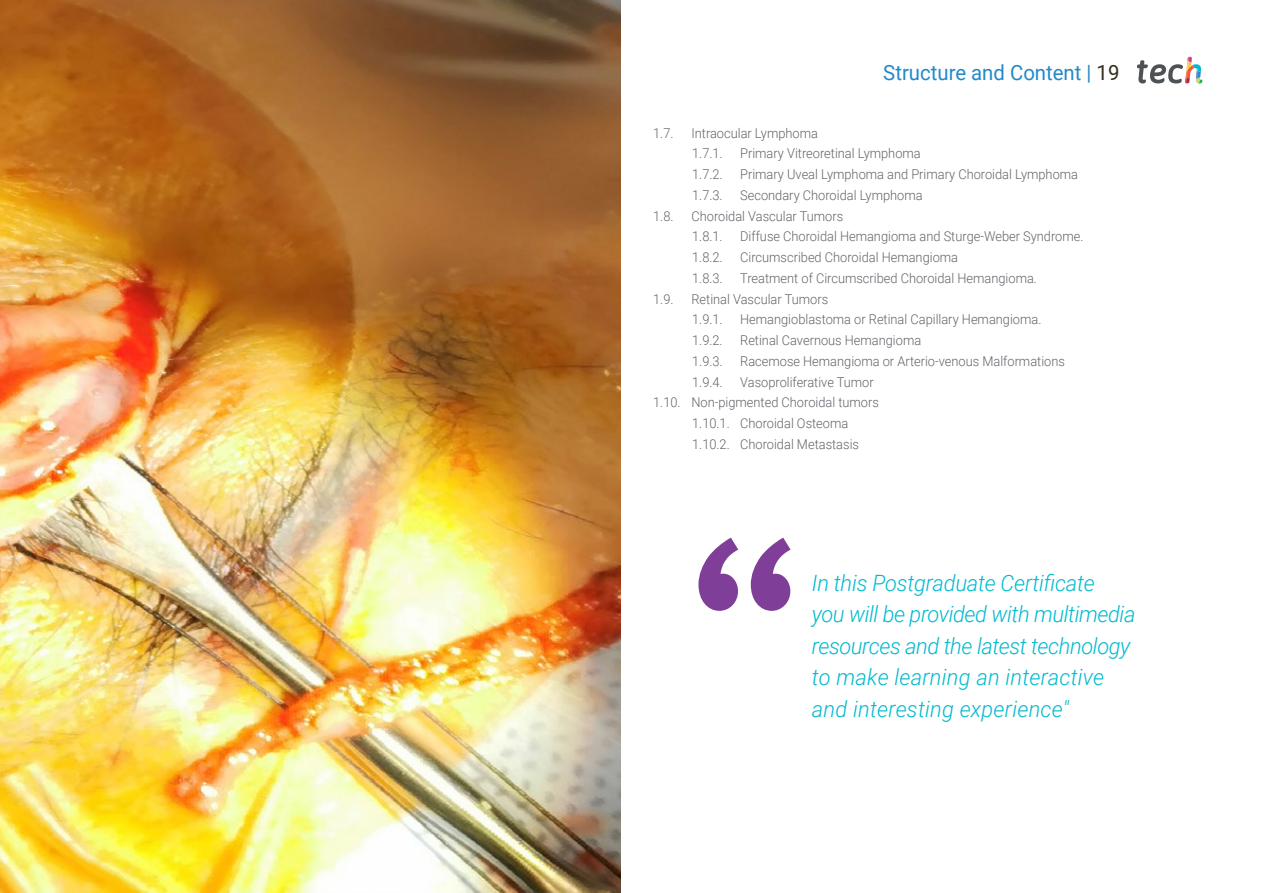
<style>
.page{position:relative;width:1263px;height:893px;background:#fff}
.page>*{position:absolute;margin:0;border:0;box-sizing:border-box;transform-origin:0 0}
.t1{font:italic 300 22.5px/31.5px "Roboto";letter-spacing:-.01em;color:#00bacf}
.t2{font:21px "Roboto";color:#2289ca}
.t3{font:300 13.5px/20.7px "Roboto";color:#61646a;scale:.95 1}
.s1{color:#312e20}
</style>
<div class="page">
<svg style="left:1137px;top:57px;width:65px;height:27px"></svg>
<svg style="left:698px;top:538px;width:93px;height:73px"></svg>
<img style="left:0;top:0;width:621px;height:893px">
<h2 class="t2" style="left:883px;top:57px;width:238px">Structure and Content | <span class="s1">19</span></h2>
<p class="t3" style="left:653px;top:122px;width:23px">1.7.</p>
<p class="t3" style="left:691px;top:122px;width:135px">Intraocular Lymphoma<br>1.7.1.</p>
<p class="t3" style="left:740px;top:143px;width:192px">Primary Vitreoretinal Lymphoma</p>
<p class="t3" style="left:692px;top:164px;width:34px">1.7.2.</p>
<p class="t3" style="left:740px;top:164px;width:357px">Primary Uveal Lymphoma and Primary Choroidal Lymphoma</p>
<p class="t3" style="left:692px;top:184px;width:34px">1.7.3.</p>
<p class="t3" style="left:740px;top:184px;width:194px">Secondary Choroidal Lymphoma</p>
<p class="t3" style="left:653px;top:205px;width:23px">1.8.</p>
<p class="t3" style="left:691px;top:205px;width:161px">Choroidal Vascular Tumors<br>1.8.1.</p>
<p class="t3" style="left:740px;top:226px;width:363px">Diffuse Choroidal Hemangioma and Sturge-Weber Syndrome.</p>
<p class="t3" style="left:692px;top:247px;width:34px">1.8.2.</p>
<p class="t3" style="left:740px;top:247px;width:231px">Circumscribed Choroidal Hemangioma</p>
<p class="t3" style="left:692px;top:267px;width:34px">1.8.3.</p>
<p class="t3" style="left:740px;top:267px;width:314px">Treatment of Circumscribed Choroidal Hemangioma.</p>
<p class="t3" style="left:653px;top:288px;width:23px">1.9.</p>
<p class="t3" style="left:691px;top:288px;width:145px">Retinal Vascular Tumors<br>1.9.1.</p>
<p class="t3" style="left:740px;top:309px;width:319px">Hemangioblastoma or Retinal Capillary Hemangioma.</p>
<p class="t3" style="left:692px;top:330px;width:34px">1.9.2.</p>
<p class="t3" style="left:740px;top:330px;width:192px">Retinal Cavernous Hemangioma</p>
<p class="t3" style="left:692px;top:350px;width:34px">1.9.3.</p>
<p class="t3" style="left:740px;top:350px;width:343px">Racemose Hemangioma or Arterio-venous Malformations</p>
<p class="t3" style="left:692px;top:371px;width:34px">1.9.4.</p>
<p class="t3" style="left:740px;top:371px;width:142px">Vasoproliferative Tumor</p>
<p class="t3" style="left:653px;top:392px;width:239px">1.10. Non-pigmented Choroidal tumors</p>
<p class="t3" style="left:692px;top:413px;width:166px">1.10.1. Choroidal Osteoma</p>
<p class="t3" style="left:692px;top:433px;width:177px">1.10.2. Choroidal Metastasis</p>
<h1 class="t1" style="left:812px;top:566px;width:325px">In this Postgraduate Certificate<br>you will be provided with multimedia resources and the latest technology to make learning an interactive and interesting experience"</h1>
</div>
